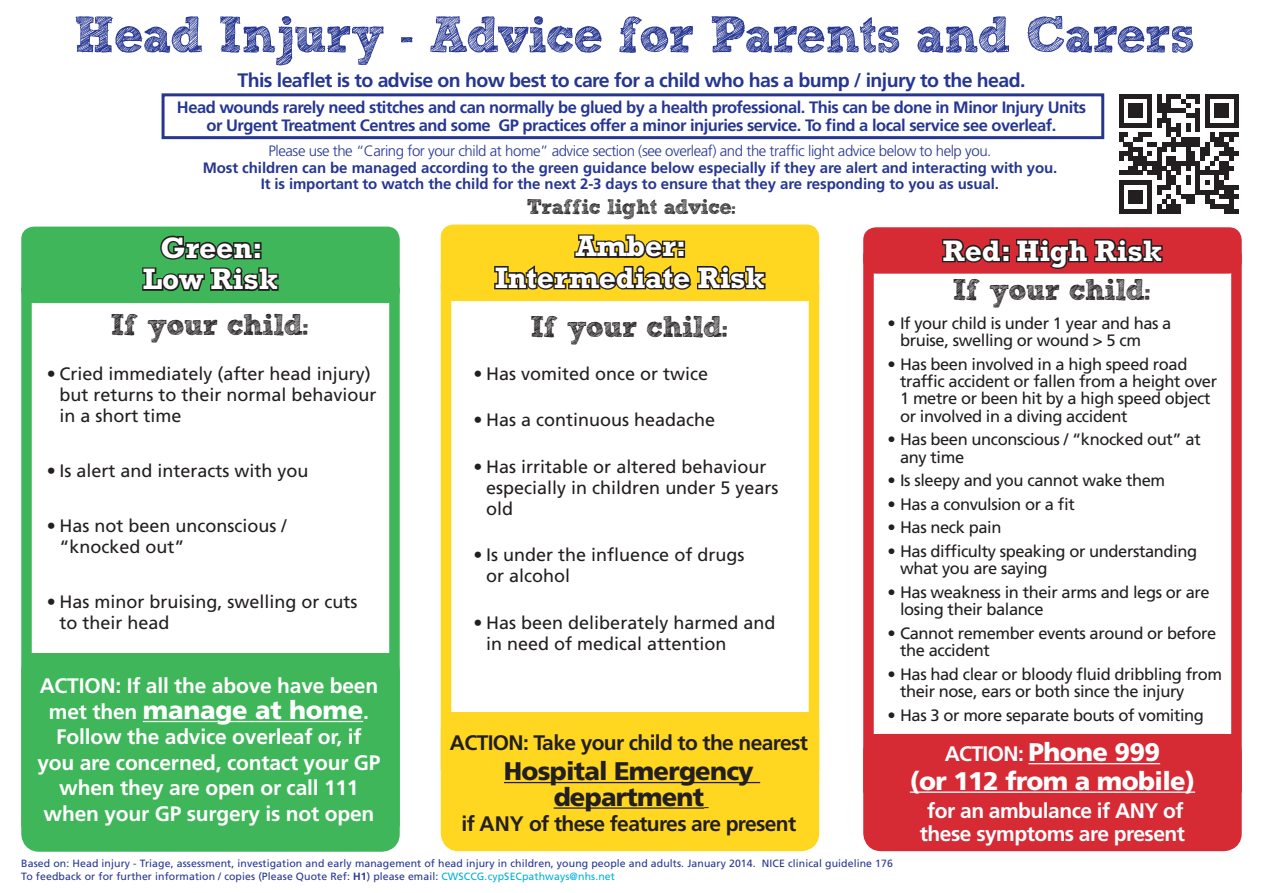
<style>
.page{position:relative;width:1263px;height:893px;background:#fff}
.page>*{position:absolute;margin:0;border:0;box-sizing:border-box;transform-origin:0 0}
.t1{font:51px "Sketch Rockwell";letter-spacing:-.03em;color:#263692}
.t2{font:700 30px "Rockwell";color:#fff}
.t3{font:30px "Sketch Rockwell";letter-spacing:-.03em;color:#231f20}
.body_copy{font:900 25.5px/28.5px "Frutiger";letter-spacing:-.025em;color:#fff;text-align:center}
.body_copy-2{font:900 25.5px/25.5px "Frutiger";letter-spacing:-.03em;color:#231f20;text-align:center}
.body_copy-3{font:700 21px/25.5px "Frutiger";letter-spacing:-.025em;color:#fff;text-align:center}
.body_copy-4{font:700 21px "Frutiger";letter-spacing:-.03em;color:#231f20}
.t4{font:21px "Sketch Rockwell";letter-spacing:-.025em;color:#231f20}
.t5{font:700 19.5px "Frutiger";letter-spacing:-.03em;color:#263692}
.bullet_points{font:18px/21px "Frutiger";color:#231f20}
.bullet_points-2{font:16.5px/17.2px "Frutiger";letter-spacing:-.025em;color:#231f20}
.body_copy-5{font:700 16.5px/18px "Frutiger";letter-spacing:-.03em;color:#263692;text-align:center}
.t6{font:700 15px/16.5px "Frutiger";letter-spacing:-.005em;color:#263692;text-align:center}
.t7{font:10.5px "Frutiger";letter-spacing:.01em;color:#263692}
.s1{font-weight:300}
.s2{font-weight:700;font-size:21px}
.s3{font-weight:900}
.s4{font-weight:700}
.s5{color:#00b1d8}
</style>
<div class="page">
<div style="left:162px;top:93px;width:942px;height:46px;background:#fff;border:3px solid #263692"></div>
<div style="left:863px;top:253px;width:379px;height:540px;border:10px solid #d62a35"></div>
<div style="left:868px;top:739px;width:368px;height:107px;background:#d62a35;border-radius:13px"></div>
<div style="left:863px;top:734px;width:379px;height:117px;border:10px solid #d62a35;border-radius:13px"></div>
<div style="left:863px;top:227px;width:379px;height:47px;background:#d62a35;border-radius:13px"></div>
<div style="left:441px;top:284px;width:378px;height:486px;border:10px solid #ffd721"></div>
<div style="left:446px;top:718px;width:368px;height:128px;background:#ffd721;border-radius:13px"></div>
<div style="left:441px;top:712px;width:378px;height:139px;border:10px solid #ffd721;border-radius:13px"></div>
<div style="left:441px;top:225px;width:378px;height:76px;background:#ffd721;border-radius:13px"></div>
<div style="left:21px;top:287px;width:379px;height:540px;border:10px solid #3fb659"></div>
<div style="left:27px;top:659px;width:367px;height:187px;background:#3fb659;border-radius:13px"></div>
<div style="left:21px;top:654px;width:379px;height:198px;border:10px solid #3fb659;border-radius:13px"></div>
<div style="left:21px;top:227px;width:379px;height:76px;background:#3fb659;border-radius:13px"></div>
<svg style="left:942px;top:238px;width:221px;height:31px"></svg>
<svg style="left:493px;top:224px;width:274px;height:66px"></svg>
<svg style="left:141px;top:235px;width:139px;height:69px"></svg>
<hr style="left:1028px;top:763px;width:132px;height:1px;background:#fff">
<hr style="left:910px;top:791px;width:285px;height:2px;background:#fff">
<hr style="left:504px;top:782px;width:256px;height:1px;background:#231f20">
<hr style="left:554px;top:807px;width:150px;height:2px;background:#231f20">
<hr style="left:143px;top:721px;width:220px;height:1px;background:#fff">
<div style="left:866px;top:734px;width:368px;height:5px;background:#d62a35"></div>
<div style="left:445px;top:712px;width:368px;height:6px;background:#ffd721"></div>
<div style="left:28px;top:654px;width:369px;height:5px;background:#3fb659"></div>
<svg style="left:1119px;top:94px;width:119px;height:120px"></svg>
<p class="t1" style="left:73px;top:7px;width:1123px">Head Injury - Advice for Parents and Carers</p>
<p class="t5" style="left:238px;top:68px;width:789px">This leaflet is to advise on how best to care for a child who has a bump / injury to the head.</p>
<p class="body_copy-5" style="left:177px;top:98px;width:911px">Head wounds rarely need stitches and can normally be glued by a health professional. This can be done in Minor Injury Units or Urgent Treatment Centres and some GP practices offer a minor injuries service. To find a local service see overleaf.</p>
<p class="t6" style="left:203px;top:143px;width:856px"><span class="s1">Please use the “Caring for your child at home” advice section (see overleaf) and the traffic light advice below to help you.<br></span>Most children can be managed according to the green guidance below especially if they are alert and interacting with you.<br>It is important to watch the child for the next 2-3 days to ensure that they are responding to you as usual.</p>
<p class="t4" style="left:527px;top:195px;width:211px">Traffic light advice:</p>
<p class="t2" style="left:160px;top:230px;width:104px">Green:</p>
<p class="t2" style="left:143px;top:261px;width:137px">Low Risk</p>
<p class="t2" style="left:576px;top:228px;width:112px">Amber:</p>
<p class="t2" style="left:943px;top:233px;width:221px">Red: High Risk</p>
<p class="t2" style="left:495px;top:260px;width:271px">Intermediate Risk</p>
<p class="t3" style="left:952px;top:274px;width:200px">If your child:</p>
<p class="t3" style="left:111px;top:309px;width:200px">If your child:</p>
<p class="t3" style="left:530px;top:310px;width:200px">If your child:</p>
<p class="bullet_points" style="left:60px;top:363px;width:319px;text-indent:-13px">• Cried immediately (after head injury) but returns to their normal behaviour in a short time</p>
<p class="bullet_points" style="left:47px;top:460px;width:263px">• Is alert and interacts with you</p>
<p class="bullet_points" style="left:60px;top:515px;width:229px;text-indent:-13px">• Has not been unconscious / “knocked out”</p>
<p class="bullet_points" style="left:60px;top:591px;width:300px;text-indent:-13px">• Has minor bruising, swelling or cuts to their head</p>
<p class="body_copy-3" style="left:40px;top:673px;width:340px">ACTION: If all the above have been</p>
<p class="body_copy" style="left:49px;top:696px;width:321px"><span class="s2">met then</span> manage at home<span class="s2">.</span></p>
<p class="body_copy-3" style="left:37px;top:724px;width:345px">Follow the advice overleaf or, if you are concerned, contact your GP when they are open or call 111 when your GP surgery is not open</p>
<p class="body_copy-3" style="left:23px;top:707px;width:377px">If all the above have been met then <span class="s3">manage at home</span> following the advice overleaf or if you are concerned contact your GP when they are open or call 111 when your GP surgery is not open</p>
<p class="bullet_points" style="left:473px;top:363px;width:236px">• Has vomited once or twice</p>
<p class="bullet_points" style="left:473px;top:410px;width:243px">• Has a continuous headache</p>
<p class="bullet_points" style="left:486px;top:456px;width:294px;text-indent:-13px">• Has irritable or altered behaviour especially in children under 5 years old</p>
<p class="bullet_points" style="left:486px;top:545px;width:260px;text-indent:-13px">• Is under the influence of drugs or alcohol</p>
<p class="bullet_points" style="left:486px;top:612px;width:291px;text-indent:-13px">• Has been deliberately harmed and in need of medical attention</p>
<p class="body_copy-4" style="left:450px;top:731px;width:359px">ACTION: Take your child to the nearest</p>
<p class="body_copy-2" style="left:504px;top:758px;width:251px">Hospital Emergency department</p>
<p class="body_copy-4" style="left:462px;top:811px;width:336px">if ANY of these features are present</p>
<p class="bullet_points-2" style="left:900px;top:315px;width:273px;text-indent:-13px">• If your child is under 1 year and has a bruise, swelling or wound &gt; 5 cm</p>
<p class="bullet_points-2" style="left:900px;top:356px;width:318px;text-indent:-13px">• Has been involved in a high speed road traffic accident or fallen from a height over 1 metre or been hit by a high speed object or involved in a diving accident</p>
<p class="bullet_points-2" style="left:900px;top:431px;width:302px;text-indent:-13px">• Has been unconscious / “knocked out” at any time</p>
<p class="bullet_points-2" style="left:887px;top:472px;width:279px">• Is sleepy and you cannot wake them</p>
<p class="bullet_points-2" style="left:887px;top:495px;width:189px">• Has a convulsion or a fit</p>
<p class="bullet_points-2" style="left:887px;top:519px;width:116px">• Has neck pain</p>
<p class="bullet_points-2" style="left:900px;top:543px;width:298px;text-indent:-13px">• Has difficulty speaking or understanding what you are saying</p>
<p class="bullet_points-2" style="left:900px;top:584px;width:311px;text-indent:-13px">• Has weakness in their arms and legs or are losing their balance</p>
<p class="bullet_points-2" style="left:900px;top:624px;width:318px;text-indent:-13px">• Cannot remember events around or before the accident</p>
<p class="bullet_points-2" style="left:900px;top:665px;width:323px;text-indent:-13px">• Has had clear or bloody fluid dribbling from their nose, ears or both since the injury</p>
<p class="bullet_points-2" style="left:887px;top:706px;width:318px">• Has 3 or more separate bouts of vomiting</p>
<p class="body_copy" style="left:910px;top:738px;width:287px"><span class="s2">ACTION:</span> Phone 999<br>(or 112 from a mobile)</p>
<p class="body_copy-3" style="left:920px;top:800px;width:266px;line-height:22.5px">for an ambulance if ANY of these symptoms are present</p>
<p class="t7" style="left:21px;top:858px;width:873px">Based on: Head injury - Triage, assessment, investigation and early management of head injury in children, young people and adults. January 2014. NICE clinical guideline 176</p>
<p class="t7" style="left:21px;top:870px;width:595px">To feedback or for further information / copies (Please Quote Ref: <span class="s4">H1</span>) please email: <span class="s5">CWSCCG.cypSECpathways@nhs.net</span></p>
</div>
